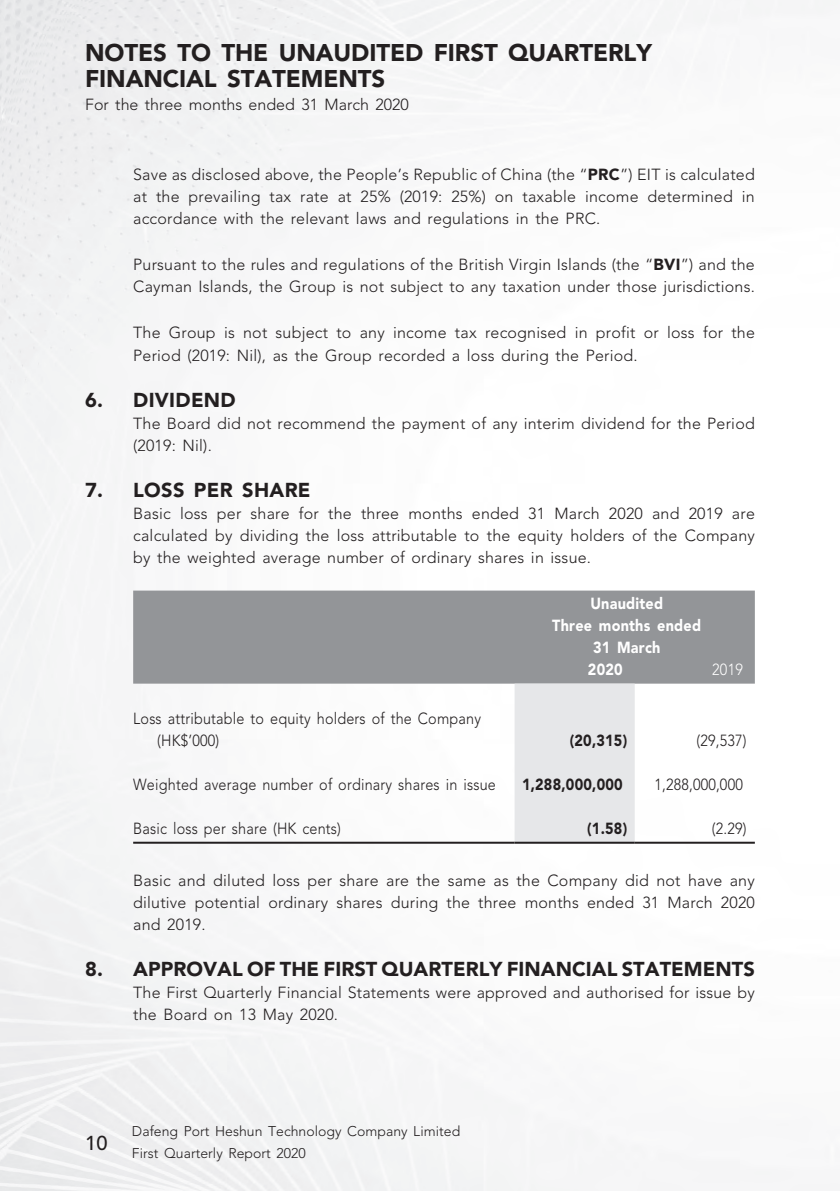
<style>
.page{position:relative;width:840px;height:1191px;background:#fff}
.page>*{position:absolute;margin:0;border:0;box-sizing:border-box;transform-origin:0 0}
.t1{font:900 24px/26px "Avenir LT Std";letter-spacing:-.005em;color:#231f20}
._03_H1{font:900 20px "Avenir LT Std";color:#231f20}
.t2{font:500 20px "Avenir LT Std";color:#231f20}
._12___P2{font:300 16px/22px "Avenir LT Std";letter-spacing:.015em;color:#231f20}
._01_Body_Text{font:300 16px/22px "Avenir LT Std";letter-spacing:.015em;color:#231f20;scale:.9 1}
._01_Body_Text-2{font:900 16px/22px "Avenir LT Std";letter-spacing:.015em;color:#fff;text-align:center;scale:.9 1}
._01_Body_Text-3{font:900 16px "Avenir LT Std";letter-spacing:.015em;color:#231f20;scale:.9 1}
._01_Body_Text-4{font:300 16px "Avenir LT Std";color:#fff;scale:.9 1}
.t3{font:300 14px/22px "Avenir LT Std";letter-spacing:.005em;color:#231f20}
.s1{font-weight:900}
</style>
<div class="page">
<img style="left:0;top:0;width:839px;height:1191px">
<div style="left:133px;top:590px;width:621px;height:93px;background:#939598"></div>
<div style="left:514px;top:683px;width:120px;height:158px;background:#e6e7e9"></div>
<hr style="left:133px;top:841px;width:381px;height:2px;background:#231f20">
<hr style="left:514px;top:841px;width:120px;height:2px;background:#231f20">
<hr style="left:634px;top:841px;width:120px;height:2px;background:#231f20">
<h1 class="t1" style="left:85px;top:40px;width:568px">NOTES TO THE UNAUDITED FIRST QUARTERLY<br>FINANCIAL STATEMENTS</h1>
<p class="_12___P2" style="left:85px;top:93px;width:325px">For the three months ended 31 March 2020</p>
<p class="_12___P2" style="left:133px;top:164px;width:622px;text-align:justify">Save as disclosed above, the People’s Republic of China (the “<span class="s1">PRC</span>”) EIT is calculated at the prevailing tax rate at 25% (2019: 25%) on taxable income determined in accordance with the relevant laws and regulations in the PRC.</p>
<p class="_12___P2" style="left:133px;top:254px;width:622px">Pursuant to the rules and regulations of the British Virgin Islands (the “<span class="s1">BVI</span>”) and the<br>Cayman Islands, the Group is not subject to any taxation under those jurisdictions.</p>
<p class="_12___P2" style="left:133px;top:322px;width:623px">The Group is not subject to any income tax recognised in profit or loss for the<br>Period (2019: Nil), as the Group recorded a loss during the Period.</p>
<p class="_03_H1" style="left:85px;top:387px;width:152px">6. DIVIDEND</p>
<p class="_12___P2" style="left:133px;top:412px;width:622px">The Board did not recommend the payment of any interim dividend for the Period (2019: Nil).</p>
<p class="_03_H1" style="left:85px;top:477px;width:227px">7. LOSS PER SHARE</p>
<p class="_12___P2" style="left:133px;top:502px;width:623px;text-align:justify">Basic loss per share for the three months ended 31 March 2020 and 2019 are calculated by dividing the loss attributable to the equity holders of the Company by the weighted average number of ordinary shares in issue.</p>
<p class="_01_Body_Text-2" style="left:590px;top:592px;width:82px">Unaudited</p>
<p class="_01_Body_Text-2" style="left:552px;top:614px;width:167px">Three months ended<br>31 March</p>
<p class="_01_Body_Text-2" style="left:587px;top:658px;width:40px">2020</p>
<p class="_01_Body_Text-4" style="left:712px;top:659px;width:35px">2019</p>
<p class="_01_Body_Text" style="left:157px;top:707px;width:361px;text-indent:-24px">Loss attributable to equity holders of the Company (HK$’000)</p>
<p class="_01_Body_Text-3" style="left:569px;top:730px;width:65px">(20,315)</p>
<p class="_01_Body_Text" style="left:696px;top:729px;width:57px">(29,537)</p>
<p class="_01_Body_Text" style="left:133px;top:773px;width:404px">Weighted average number of ordinary shares in issue</p>
<p class="_01_Body_Text-3" style="left:521px;top:774px;width:113px">1,288,000,000</p>
<p class="_01_Body_Text" style="left:654px;top:773px;width:100px">1,288,000,000</p>
<p class="_01_Body_Text" style="left:133px;top:817px;width:232px">Basic loss per share (HK cents)</p>
<p class="_01_Body_Text-3" style="left:587px;top:818px;width:46px">(1.58)</p>
<p class="_01_Body_Text" style="left:711px;top:817px;width:40px">(2.29)</p>
<p class="_12___P2" style="left:133px;top:869px;width:623px;text-align:justify">Basic and diluted loss per share are the same as the Company did not have any dilutive potential ordinary shares during the three months ended 31 March 2020 and 2019.</p>
<p class="_03_H1" style="left:85px;top:956px;width:670px">8. APPROVAL OF THE FIRST QUARTERLY FINANCIAL STATEMENTS</p>
<p class="_12___P2" style="left:133px;top:981px;width:622px">The First Quarterly Financial Statements were approved and authorised for issue by the Board on 13 May 2020.</p>
<p class="t2" style="left:85px;top:1131px;width:24px">10</p>
<p class="t3" style="left:132px;top:1120px;width:329px">Dafeng Port Heshun Technology Company Limited<br>First Quarterly Report 2020</p>
</div>
